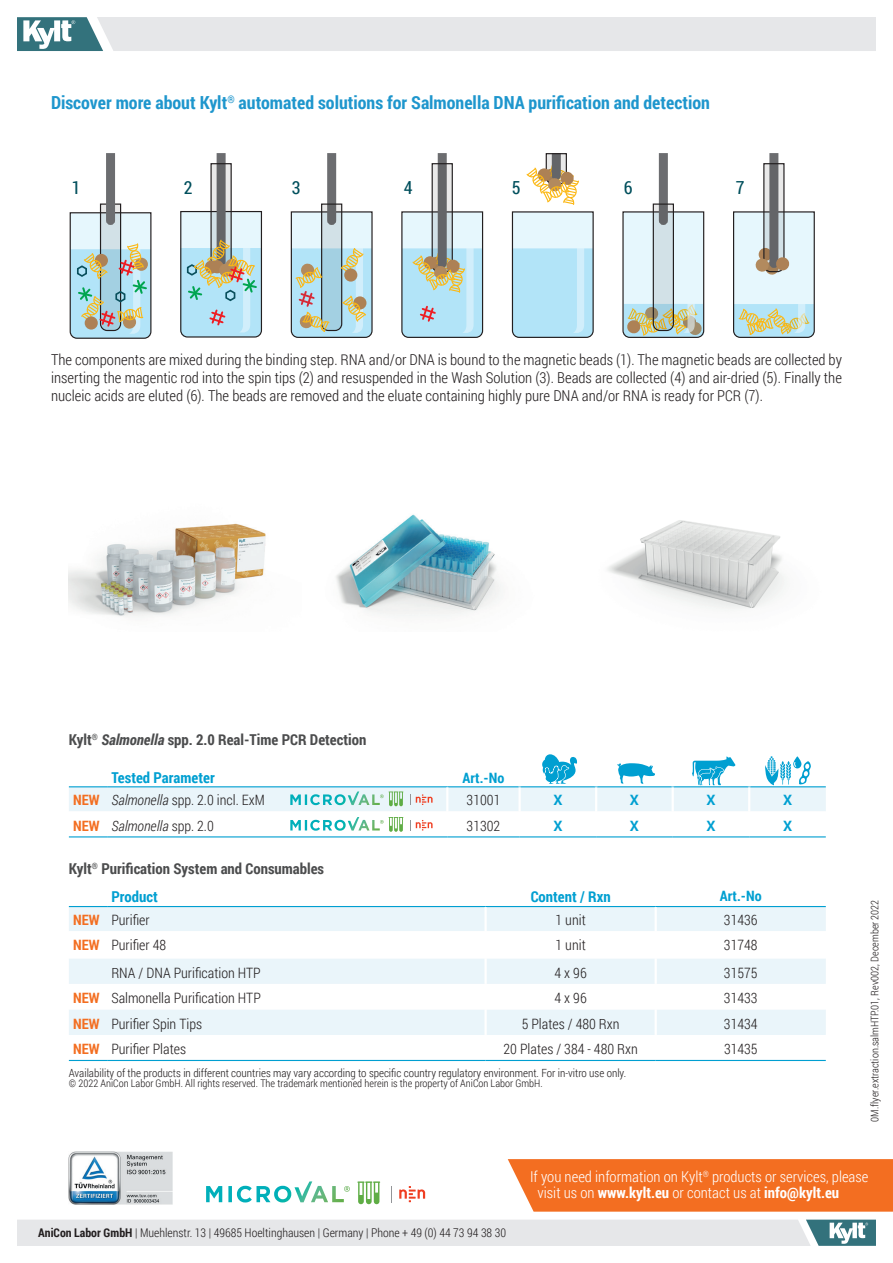
<style>
.page{position:relative;width:893px;height:1263px;background:#fff}
.page>*{position:absolute;margin:0;border:0;box-sizing:border-box;transform-origin:0 0}
.t1{font:700 18px "Roboto Condensed";color:#1e96cd}
.t2{font:18px "Roboto Condensed";color:#004f5c}
.t3{font:300 15px/18px "Roboto Condensed";color:#231f20;text-align:justify}
.t4{font:300 15px/16.5px "Roboto Condensed";color:#fff}
.t5{font:700 15px "Roboto Condensed";color:#4b4c4d}
.t6{font:700 15px "Roboto Condensed";color:#009fd1}
.t7{font:300 14.25px "Roboto Condensed";color:#231f20}
.t8{font:italic 300 14.25px "Roboto Condensed";color:#231f20}
.t9{font:700 14.25px "Roboto Condensed";color:#009fd1}
.t10{font:700 14.25px "Roboto";color:#009fd1}
.t11{font:300 12px "Roboto Condensed";color:#231f20}
.t12{font:300 11.25px "Roboto Condensed";color:#231f20}
.t13{font:300 10.5px "Roboto Condensed";color:#231f20}
.s1{font-style:italic}
.s2{font-weight:700;color:#f36e21}
.s3{font-weight:700;font-style:normal;color:#f36e21}
.s4{font-style:normal}
.s5{font-weight:700}
</style>
<div class="page">
<svg style="left:17px;top:1219px;width:859px;height:27px;background:#dde1e4"></svg>
<svg style="left:17px;top:17px;width:859px;height:34px;background:#dbe0e2"></svg>
<svg style="left:180px;top:153px;width:82px;height:185px"></svg>
<svg style="left:290px;top:153px;width:83px;height:185px"></svg>
<svg style="left:401px;top:153px;width:83px;height:185px"></svg>
<svg style="left:511px;top:153px;width:83px;height:185px"></svg>
<svg style="left:69px;top:153px;width:83px;height:186px"></svg>
<svg style="left:622px;top:153px;width:83px;height:185px"></svg>
<svg style="left:733px;top:153px;width:82px;height:185px"></svg>
<div style="left:69px;top:907px;width:757px;height:24px;background:#eaf5fa"></div>
<svg style="left:69px;top:959px;width:757px;height:101px;fill:#ecf6fb"></svg>
<hr style="left:69px;top:906px;width:38px;height:1px;background:#009fd1">
<hr style="left:107px;top:906px;width:379px;height:1px;background:#009fd1">
<hr style="left:486px;top:906px;width:170px;height:1px;background:#009fd1">
<hr style="left:656px;top:906px;width:170px;height:1px;background:#009fd1">
<hr style="left:484px;top:907px;width:3px;height:24px;background:#fff">
<hr style="left:484px;top:958px;width:3px;height:26px;background:#fff">
<hr style="left:484px;top:984px;width:3px;height:25px;background:#fff">
<hr style="left:484px;top:1009px;width:3px;height:26px;background:#fff">
<hr style="left:484px;top:1035px;width:3px;height:25px;background:#fff">
<hr style="left:655px;top:907px;width:2px;height:24px;background:#fff">
<hr style="left:655px;top:958px;width:2px;height:26px;background:#fff">
<hr style="left:655px;top:984px;width:2px;height:25px;background:#fff">
<hr style="left:655px;top:1009px;width:2px;height:26px;background:#fff">
<hr style="left:655px;top:1035px;width:2px;height:25px;background:#fff">
<hr style="left:69px;top:1060px;width:38px;height:1px;background:#009fd1">
<hr style="left:107px;top:1060px;width:379px;height:1px;background:#009fd1">
<hr style="left:486px;top:1060px;width:170px;height:1px;background:#009fd1">
<hr style="left:656px;top:1060px;width:170px;height:1px;background:#009fd1">
<img style="left:68px;top:1152px;width:104px;height:52px">
<svg style="left:237px;top:1181px;width:143px;height:23px"></svg>
<svg style="left:391px;top:1186px;width:1px;height:16px"></svg>
<svg style="left:399px;top:1186px;width:26px;height:16px"></svg>
<svg style="left:508px;top:1159px;width:385px;height:53px;background:#f3742b"></svg>
<img style="left:68px;top:523px;width:198px;height:94px">
<img style="left:336px;top:514px;width:165px;height:102px">
<img style="left:607px;top:520px;width:178px;height:90px">
<svg style="left:69px;top:754px;width:757px;height:83px"></svg>
<p class="t1" style="left:51px;top:90px;width:660px">Discover more about Kylt<sup>®</sup> automated solutions for Salmonella DNA purification and detection</p>
<p class="t2" style="left:72px;top:175px;width:10px">1</p>
<p class="t2" style="left:184px;top:175px;width:10px">2</p>
<p class="t2" style="left:292px;top:175px;width:10px">3</p>
<p class="t2" style="left:404px;top:175px;width:10px">4</p>
<p class="t2" style="left:512px;top:175px;width:10px">5</p>
<p class="t2" style="left:624px;top:175px;width:10px">6</p>
<p class="t2" style="left:736px;top:175px;width:10px">7</p>
<p class="t3" style="left:51px;top:350px;width:792px">The components are mixed during the binding step. RNA and/or DNA is bound to the magnetic beads (1). The magnetic beads are collected by inserting the magentic rod into the spin tips (2) and resuspended in the Wash Solution (3). Beads are collected (4) and air-dried (5). Finally the nucleic acids are eluted (6). The beads are removed and the eluate containing highly pure DNA and/or RNA is ready for PCR (7).</p>
<p class="t5" style="left:69px;top:729px;width:299px">Kylt<sup>®</sup> <span class="s1">Salmonella</span> spp. 2.0 Real-Time PCR Detection</p>
<p class="t6" style="left:111px;top:767px;width:105px">Tested Parameter</p>
<p class="t9" style="left:463px;top:767px;width:43px">Art.-No</p>
<p class="t7" style="left:73px;top:790px;width:193px"><span class="s2">NEW</span> <span class="s1">Salmonella</span> spp. 2.0 incl. ExM</p>
<p class="t7" style="left:467px;top:790px;width:35px">31001</p>
<p class="t10" style="left:553px;top:790px;width:11px">X</p>
<p class="t10" style="left:630px;top:790px;width:11px">X</p>
<p class="t10" style="left:706px;top:790px;width:11px">X</p>
<p class="t10" style="left:783px;top:790px;width:11px">X</p>
<p class="t8" style="left:73px;top:816px;width:142px"><span class="s3">NEW</span> Salmonella <span class="s4">spp. 2.0</span></p>
<p class="t7" style="left:467px;top:816px;width:35px">31302</p>
<p class="t10" style="left:553px;top:815px;width:11px">X</p>
<p class="t10" style="left:630px;top:815px;width:11px">X</p>
<p class="t10" style="left:706px;top:815px;width:11px">X</p>
<p class="t10" style="left:783px;top:815px;width:11px">X</p>
<p class="t5" style="left:69px;top:858px;width:257px">Kylt<sup>®</sup> Purification System and Consumables</p>
<p class="t6" style="left:111px;top:886px;width:48px">Product</p>
<p class="t6" style="left:531px;top:886px;width:81px">Content / Rxn</p>
<p class="t9" style="left:720px;top:886px;width:43px">Art.-No</p>
<p class="t7" style="left:73px;top:910px;width:78px"><span class="s2">NEW</span> Purifier</p>
<p class="t7" style="left:556px;top:910px;width:32px">1 unit</p>
<p class="t7" style="left:724px;top:910px;width:35px">31436</p>
<p class="t7" style="left:73px;top:935px;width:95px"><span class="s2">NEW</span> Purifier 48</p>
<p class="t7" style="left:556px;top:935px;width:32px">1 unit</p>
<p class="t7" style="left:724px;top:935px;width:35px">31748</p>
<p class="t7" style="left:111px;top:963px;width:151px">RNA / DNA Purification HTP</p>
<p class="t7" style="left:555px;top:963px;width:34px">4 x 96</p>
<p class="t7" style="left:724px;top:963px;width:35px">31575</p>
<p class="t7" style="left:73px;top:988px;width:189px"><span class="s2">NEW</span> Salmonella Purification HTP</p>
<p class="t7" style="left:555px;top:988px;width:34px">4 x 96</p>
<p class="t7" style="left:724px;top:988px;width:35px">31433</p>
<p class="t7" style="left:73px;top:1014px;width:131px"><span class="s2">NEW</span> Purifier Spin Tips</p>
<p class="t7" style="left:522px;top:1014px;width:99px">5 Plates / 480 Rxn</p>
<p class="t7" style="left:724px;top:1014px;width:35px">31434</p>
<p class="t7" style="left:73px;top:1039px;width:114px"><span class="s2">NEW</span> Purifier Plates</p>
<p class="t7" style="left:503px;top:1039px;width:136px">20 Plates / 384 - 480 Rxn</p>
<p class="t7" style="left:724px;top:1039px;width:35px">31435</p>
<p class="t12" style="left:69px;top:1065px;width:559px">Availability of the products in different countries may vary according to specific country regulatory environment. For in-vitro use only.</p>
<p class="t13" style="left:69px;top:1076px;width:475px">© 2022 AniCon Labor GmbH. All rights reserved. The trademark mentioned herein is the property of AniCon Labor GmbH.</p>
<p class="t13" style="left:867px;top:1121px;width:223px;rotate:-90deg">0M.flyer.extraction.salmHTP.01, Rev002, December 2022</p>
<p class="t11" style="left:38px;top:1225px;width:469px"><span class="s5">AniCon Labor GmbH</span> | Muehlenstr. 13 | 49685 Hoeltinghausen | Germany | Phone + 49 (0) 44 73 94 38 30</p>
<p class="t4" style="left:538px;top:1167px;width:332px;text-indent:-7px">If you need information on Kylt<sup>®</sup> products or services, please visit us on <span class="s5">www.kylt.eu</span> or contact us at <span class="s5">info@kylt.eu</span></p>
</div>
